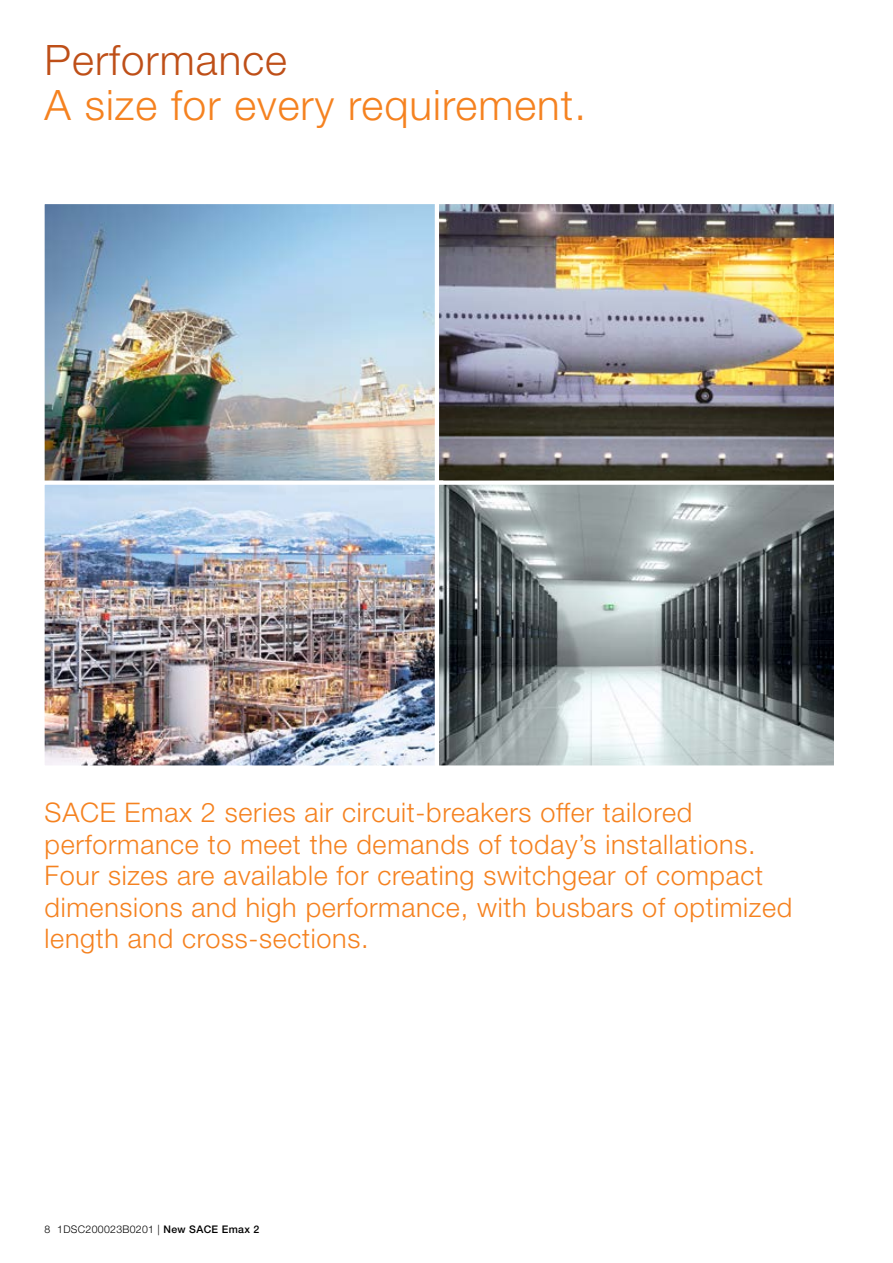
<style>
.page{position:relative;width:893px;height:1263px;background:#fff}
.page>*{position:absolute;margin:0;border:0;box-sizing:border-box;transform-origin:0 0}
.t1{font:300 42px "Helvetica Neue LT Std";letter-spacing:.025em;color:#f58220}
.t2{font:300 42px "Helvetica Neue LT Std";letter-spacing:.025em;color:#be4f18}
.t3{font:300 27px/31.5px "Helvetica Neue LT Std";letter-spacing:.025em;color:#f58220}
.t4{font:300 10.5px "Helvetica Neue LT Std";letter-spacing:.03em;color:#000}
.s1{font-weight:500}
</style>
<div class="page">
<img style="left:44px;top:204px;width:389px;height:274px">
<img style="left:433px;top:204px;width:401px;height:274px">
<img style="left:44px;top:478px;width:389px;height:288px">
<svg style="left:433px;top:478px;width:401px;height:288px;background:#848c8e"></svg>
<h1 class="t2" style="left:45px;top:34px;width:244px">Performance</h1>
<h1 class="t1" style="left:45px;top:79px;width:543px">A size for every requirement.</h1>
<p class="t3" style="left:45px;top:796px;width:749px">SACE Emax 2 series air circuit-breakers offer tailored performance to meet the demands of today’s installations.<br>Four sizes are available for creating switchgear of compact dimensions and high performance, with busbars of optimized length and cross-sections.</p>
<p class="t4" style="left:45px;top:1223px;width:216px">8 1DSC200023B0201 | <span class="s1">New SACE Emax 2</span></p>
</div>
